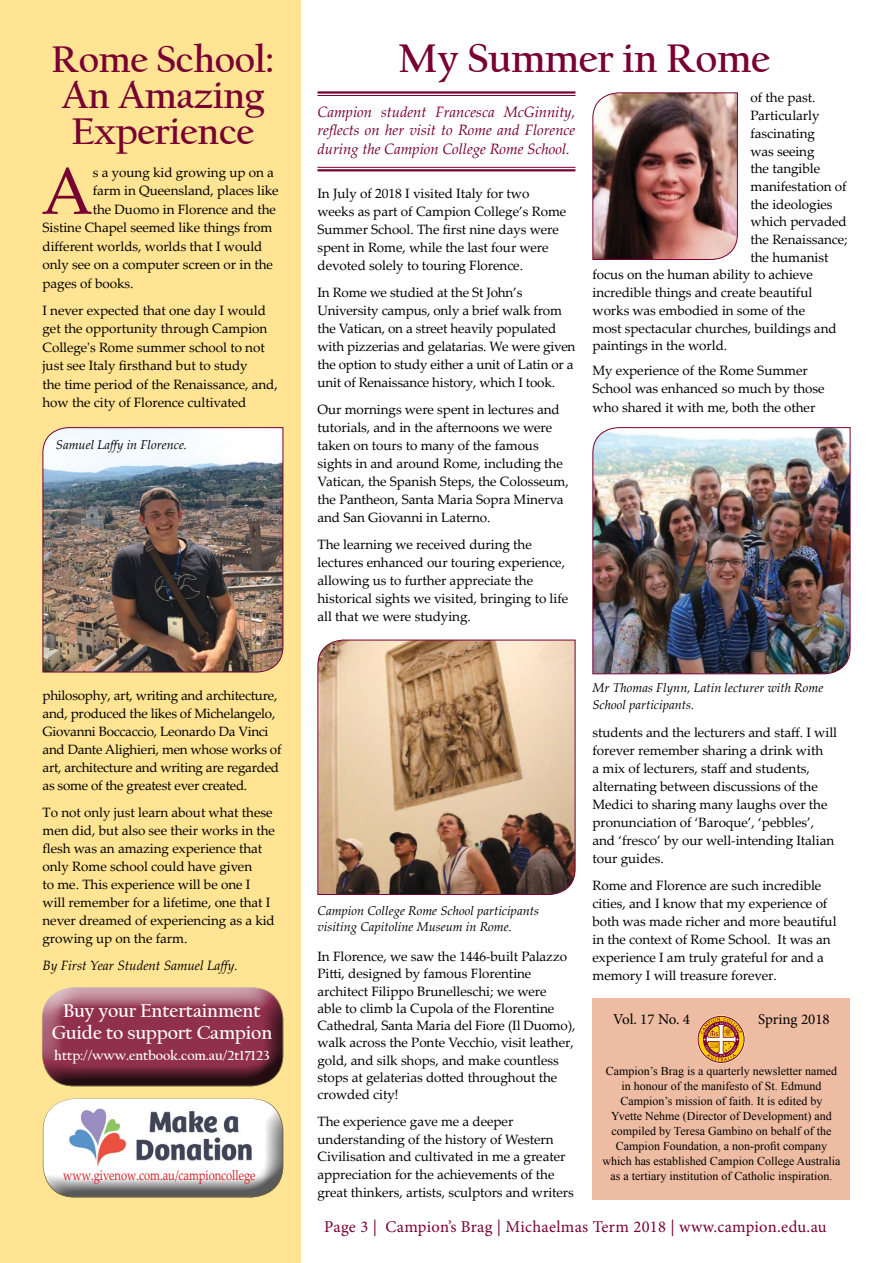
<style>
.page{position:relative;width:893px;height:1263px;background:#fff}
.page>*{position:absolute;margin:0;border:0;box-sizing:border-box;transform-origin:0 0}
.t1{font:66.45px "Palatino Linotype";color:#780032}
.t2{font:700 42px "Californian FB";letter-spacing:-.01em;color:#780032}
.t3{font:700 39px/36px "Californian FB";letter-spacing:-.01em;color:#780032}
.t4{font:700 19.65px/22.4px "Californian FB";letter-spacing:-.01em;color:#fff;text-align:center}
.t5{font:16.5px "Minion Pro";letter-spacing:.015em;color:#780032}
.t6{font:italic 15px/18.8px "Palatino Linotype";letter-spacing:-.005em;color:#780032;text-align:justify}
.t7{font:15px "Minion Pro";letter-spacing:-.005em;color:#000}
.t8{font:700 13.95px "Californian FB";letter-spacing:-.01em;color:#fff}
.t9{font:13.95px "Palatino Linotype";letter-spacing:-.005em;color:#d2232a;scale:.8 1}
.t10{font:13.5px/18px "Palatino Linotype";letter-spacing:-.005em;color:#000}
.t11{font:italic 13.5px "Palatino Linotype";letter-spacing:-.005em;color:#000}
.t12{font:italic 12.75px/16.5px "Palatino Linotype";color:#000}
.t13{font:12px/15px "Times New Roman";color:#000;text-align:center}
</style>
<div class="page">
<img style="left:317px;top:639px;width:259px;height:256px">
<div style="left:0;top:0;width:300px;height:1263px;background:#ffe493"></div>
<div style="left:592px;top:998px;width:258px;height:201px;background:#eebca3"></div>
<div style="left:698px;top:1016px;width:47px;height:47px;border:1px solid #780032;border-radius:50%"></div>
<svg style="left:700px;top:1017px;width:42px;height:44px;background:#ce8c46"></svg>
<hr style="left:317px;top:91px;width:258px;height:3px;background:#780032">
<hr style="left:317px;top:95px;width:258px;height:1px;background:#780032">
<hr style="left:317px;top:167px;width:258px;height:1px;background:#780032">
<hr style="left:317px;top:169px;width:258px;height:2px;background:#780032">
<img style="left:592px;top:92px;width:146px;height:168px">
<img style="left:592px;top:427px;width:259px;height:247px">
<div style="left:29px;top:978px;width:266px;height:106px;background:#fff;opacity:.75"></div>
<div style="left:30px;top:989px;width:265px;height:99px;background:#000;opacity:.75"></div>
<div style="left:29px;top:1088px;width:265px;height:107px;background:#fff;opacity:.65"></div>
<div style="left:32px;top:1100px;width:264px;height:98px;background:#000;opacity:.65"></div>
<img style="left:131px;top:1106px;width:126px;height:60px">
<img style="left:65px;top:1108px;width:65px;height:59px">
<img style="left:42px;top:427px;width:242px;height:246px">
<h3 class="t3" style="left:52px;top:41px;width:224px">Rome School:<br>An Amazing<br>Experience</h3>
<h1 class="t1" style="left:41px;top:144px;width:53px">A</h1>
<p class="t10" style="left:93px;top:163px;width:183px">s a young kid growing up on a</p>
<p class="t10" style="left:93px;top:181px;width:187px">farm in Queensland, places like</p>
<p class="t10" style="left:93px;top:200px;width:185px">the Duomo in Florence and the</p>
<p class="t10" style="left:43px;top:218px;width:231px">Sistine Chapel seemed like things from</p>
<p class="t10" style="left:43px;top:237px;width:222px">different worlds, worlds that I would</p>
<p class="t10" style="left:43px;top:255px;width:232px">only see on a computer screen or in the</p>
<p class="t10" style="left:43px;top:273px;width:93px">pages of books.</p>
<p class="t10" style="left:43px;top:301px;width:237px;line-height:18.5px">I never expected that one day I would get the opportunity through Campion College's Rome summer school to not just see Italy firsthand but to study<br>the time period of the Renaissance, and, how the city of Florence cultivated</p>
<p class="t12" style="left:56px;top:436px;width:133px">Samuel Laffy in Florence.</p>
<p class="t10" style="left:43px;top:686px;width:241px">philosophy, art, writing and architecture, and, produced the likes of Michelangelo, Giovanni Boccaccio, Leonardo Da Vinci and Dante Alighieri, men whose works of art, architecture and writing are regarded as some of the greatest ever created.</p>
<p class="t10" style="left:43px;top:803px;width:234px">To not only just learn about what these men did, but also see their works in the flesh was an amazing experience that only Rome school could have given<br>to me. This experience will be one I will remember for a lifetime, one that I never dreamed of experiencing as a kid growing up on the farm.</p>
<p class="t11" style="left:43px;top:956px;width:197px">By First Year Student Samuel Laffy.</p>
<h3 class="t4" style="left:52px;top:999px;width:222px">Buy your Entertainment<br>Guide to support Campion</h3>
<p class="t8" style="left:54px;top:1048px;width:217px">http://www.entbook.com.au/2t17123</p>
<p class="t9" style="left:63px;top:1166px;width:242px">www.givenow.com.au/campioncollege</p>
<h2 class="t2" style="left:398px;top:35px;width:374px">My Summer in Rome</h2>
<p class="t6" style="left:317px;top:102px;width:259px">Campion student Francesca McGinnity, reflects on her visit to Rome and Florence during the Campion College Rome School.</p>
<p class="t10" style="left:317px;top:184px;width:250px">In July of 2018 I visited Italy for two weeks as part of Campion College’s Rome Summer School. The first nine days were spent in Rome, while the last four were devoted solely to touring Florence.</p>
<p class="t10" style="left:317px;top:283px;width:259px">In Rome we studied at the St John’s University campus, only a brief walk from the Vatican, on a street heavily populated with pizzerias and gelatarias. We were given the option to study either a unit of Latin or a unit of Renaissance history, which I took.</p>
<p class="t10" style="left:317px;top:400px;width:253px">Our mornings were spent in lectures and tutorials, and in the afternoons we were taken on tours to many of the famous sights in and around Rome, including the Vatican, the Spanish Steps, the Colosseum, the Pantheon, Santa Maria Sopra Minerva and San Giovanni in Laterno.</p>
<p class="t10" style="left:317px;top:535px;width:252px">The learning we received during the lectures enhanced our touring experience, allowing us to further appreciate the historical sights we visited, bringing to life all that we were studying.</p>
<p class="t10" style="left:750px;top:88px;width:66px">of the past.</p>
<p class="t10" style="left:750px;top:106px;width:70px">Particularly</p>
<p class="t10" style="left:750px;top:124px;width:66px">fascinating</p>
<p class="t10" style="left:750px;top:141px;width:66px">was seeing</p>
<p class="t10" style="left:750px;top:159px;width:71px">the tangible</p>
<p class="t10" style="left:750px;top:177px;width:98px">manifestation of</p>
<p class="t10" style="left:750px;top:194px;width:84px">the ideologies</p>
<p class="t10" style="left:750px;top:212px;width:98px">which pervaded</p>
<p class="t10" style="left:750px;top:230px;width:98px">the Renaissance;</p>
<p class="t10" style="left:750px;top:248px;width:79px">the humanist</p>
<p class="t10" style="left:592px;top:265px;width:222px">focus on the human ability to achieve</p>
<p class="t10" style="left:592px;top:283px;width:221px">incredible things and create beautiful</p>
<p class="t10" style="left:592px;top:301px;width:214px">works was embodied in some of the</p>
<p class="t10" style="left:592px;top:318px;width:246px">most spectacular churches, buildings and</p>
<p class="t10" style="left:592px;top:336px;width:136px">paintings in the world.</p>
<p class="t10" style="left:592px;top:361px;width:234px">My experience of the Rome Summer<br>School was enhanced so much by those who shared it with me, both the other</p>
<p class="t12" style="left:317px;top:901px;width:223px">Campion College Rome School participants visiting Capitoline Museum in Rome.</p>
<p class="t10" style="left:317px;top:947px;width:259px;line-height:17.2px">In Florence, we saw the 1446-built Palazzo Pitti, designed by famous Florentine architect Filippo Brunelleschi; we were<br>able to climb la Cupola of the Florentine Cathedral, Santa Maria del Fiore (Il Duomo), walk across the Ponte Vecchio, visit leather, gold, and silk shops, and make countless stops at gelaterias dotted throughout the crowded city!</p>
<p class="t10" style="left:317px;top:1112px;width:258px">The experience gave me a deeper understanding of the history of Western Civilisation and cultivated in me a greater appreciation for the achievements of the great thinkers, artists, sculptors and writers</p>
<p class="t12" style="left:592px;top:679px;width:232px">Mr Thomas Flynn, Latin lecturer with Rome<br>School participants.</p>
<p class="t10" style="left:592px;top:722px;width:246px">students and the lecturers and staff. I will forever remember sharing a drink with<br>a mix of lecturers, staff and students, alternating between discussions of the Medici to sharing many laughs over the pronunciation of ‘Baroque’, ‘pebbles’, and ‘fresco’ by our well-intending Italian tour guides.</p>
<p class="t10" style="left:592px;top:875px;width:246px">Rome and Florence are such incredible cities, and I know that my experience of both was made richer and more beautiful in the context of Rome School. It was an experience I am truly grateful for and a memory I will treasure forever.</p>
<p class="t7" style="left:613px;top:1009px;width:78px">Vol. 17 No. 4</p>
<p class="t7" style="left:758px;top:1009px;width:73px">Spring 2018</p>
<p class="t13" style="left:602px;top:1063px;width:240px">Campion’s Brag is a quarterly newsletter named in honour of the manifesto of St. Edmund Campion’s mission of faith. It is edited by<br>Yvette Nehme (Director of Development) and compiled by Teresa Gambino on behalf of the Campion Foundation, a non-profit company which has established Campion College Australia as a tertiary institution of Catholic inspiration.</p>
<p class="t5" style="left:324px;top:1215px;width:504px">Page 3 | Campion’s Brag | Michaelmas Term 2018 | www.campion.edu.au</p>
</div>
